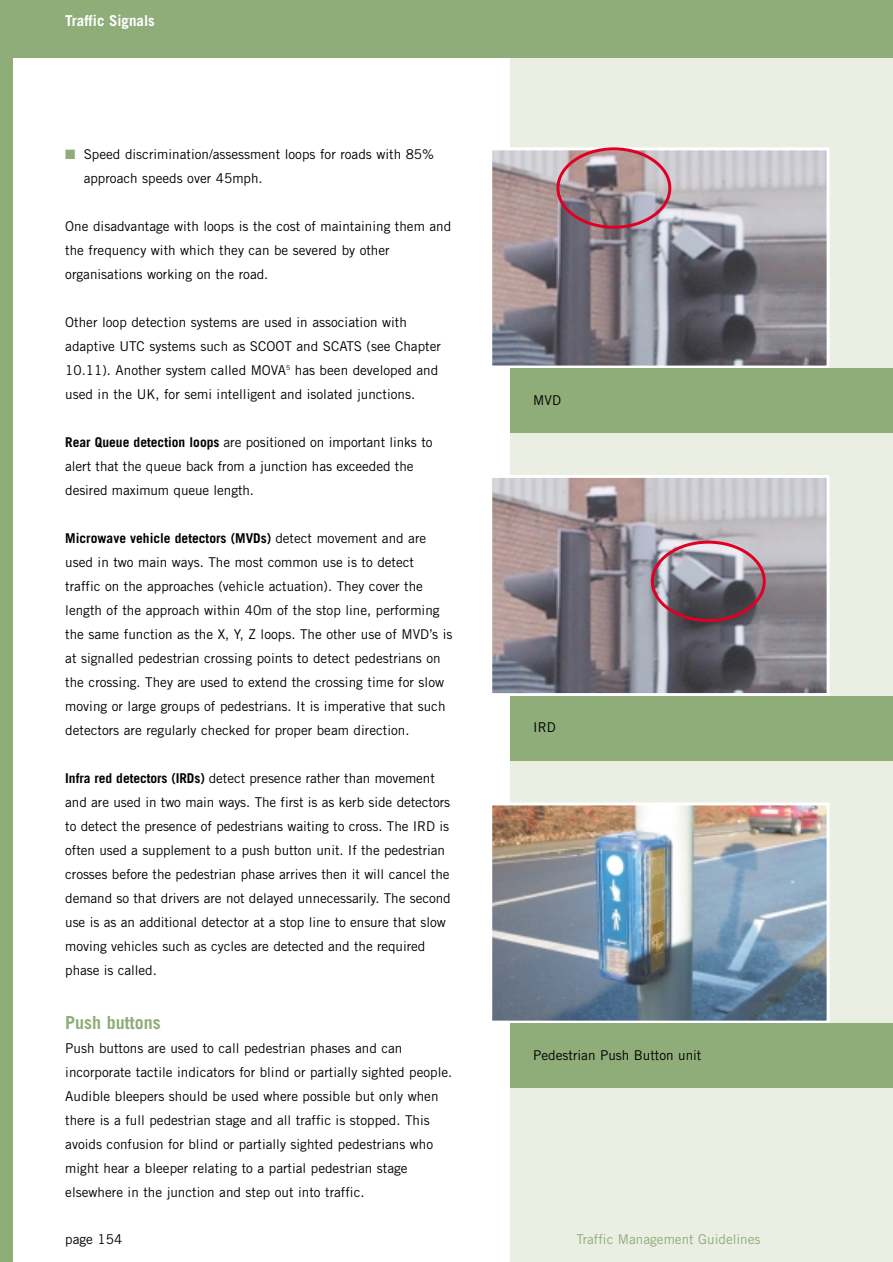
<style>
.page{position:relative;width:893px;height:1262px;background:#fff}
.page>*{position:absolute;margin:0;border:0;box-sizing:border-box;transform-origin:0 0}
.t1{font:700 18px "Trade Gothic";color:#8ead79}
.t2{font:700 15px "Trade Gothic";color:#fff}
.t3{font:13.5px/24px "Trade Gothic";color:#000}
.t4{font:13.5px "Trade Gothic";color:#8ead79}
.s1{color:#8ead79}
.s2{font-weight:700}
</style>
<div class="page">
<div style="left:510px;top:0;width:382px;height:1261px;background:#eaeee3"></div>
<div style="left:0;top:0;width:892px;height:58px;background:#8ead79"></div>
<div style="left:0;top:0;width:13px;height:1261px;background:#8ead79"></div>
<img style="left:493px;top:151px;width:332px;height:213px">
<div style="left:489px;top:147px;width:340px;height:221px;border:3px solid #fff"></div>
<div style="left:510px;top:368px;width:382px;height:65px;background:#8ead79"></div>
<img style="left:493px;top:479px;width:332px;height:213px">
<div style="left:489px;top:475px;width:340px;height:221px;border:3px solid #fff"></div>
<div style="left:510px;top:696px;width:382px;height:64px;background:#8ead79"></div>
<img style="left:493px;top:806px;width:332px;height:213px">
<div style="left:489px;top:802px;width:340px;height:221px;border:3px solid #fff"></div>
<div style="left:510px;top:1023px;width:382px;height:65px;background:#8ead79"></div>
<svg style="left:556px;top:147px;width:115px;height:82px;background:#a98a93"></svg>
<svg style="left:651px;top:540px;width:114px;height:82px;background:#8f7b87"></svg>
<p class="t2" style="left:65px;top:15px;width:91px">Traffic Signals</p>
<p class="t3" style="left:84px;top:143px;width:352px;text-indent:-18px"><span class="s1">■</span> Speed discrimination/assessment loops for roads with 85% approach speeds over 45mph.</p>
<p class="t3" style="left:65px;top:215px;width:387px">One disadvantage with loops is the cost of maintaining them and the frequency with which they can be severed by other organisations working on the road.</p>
<p class="t3" style="left:65px;top:311px;width:377px">Other loop detection systems are used in association with adaptive UTC systems such as SCOOT and SCATS (see Chapter 10.11). Another system called MOVA<sup>5</sup> has been developed and used in the UK, for semi intelligent and isolated junctions.</p>
<p class="t3" style="left:65px;top:431px;width:368px"><span class="s2">Rear Queue detection loops</span> are positioned on important links to alert that the queue back from a junction has exceeded the desired maximum queue length.</p>
<p class="t3" style="left:65px;top:527px;width:388px"><span class="s2">Microwave vehicle detectors (MVDs)</span> detect movement and are used in two main ways. The most common use is to detect traffic on the approaches (vehicle actuation). They cover the length of the approach within 40m of the stop line, performing the same function as the X, Y, Z loops. The other use of MVD’s is at signalled pedestrian crossing points to detect pedestrians on the crossing. They are used to extend the crossing time for slow moving or large groups of pedestrians. It is imperative that such detectors are regularly checked for proper beam direction.</p>
<p class="t3" style="left:65px;top:767px;width:387px"><span class="s2">Infra red detectors (IRDs)</span> detect presence rather than movement and are used in two main ways. The first is as kerb side detectors to detect the presence of pedestrians waiting to cross. The IRD is often used a supplement to a push button unit. If the pedestrian crosses before the pedestrian phase arrives then it will cancel the demand so that drivers are not delayed unnecessarily. The second use is as an additional detector at a stop line to ensure that slow moving vehicles such as cycles are detected and the required phase is called.</p>
<h1 class="t1" style="left:65px;top:1016px;width:97px">Push buttons</h1>
<p class="t3" style="left:65px;top:1037px;width:388px">Push buttons are used to call pedestrian phases and can incorporate tactile indicators for blind or partially sighted people.<br>Audible bleepers should be used where possible but only when there is a full pedestrian stage and all traffic is stopped. This avoids confusion for blind or partially sighted pedestrians who might hear a bleeper relating to a partial pedestrian stage elsewhere in the junction and step out into traffic.</p>
<p class="t3" style="left:65px;top:1228px;width:59px">page 154</p>
<p class="t4" style="left:576px;top:1234px;width:186px">Traffic Management Guidelines</p>
<p class="t3" style="left:533px;top:389px;width:29px">MVD</p>
<p class="t3" style="left:533px;top:717px;width:24px">IRD</p>
<p class="t3" style="left:533px;top:1044px;width:170px">Pedestrian Push Button unit</p>
</div>
